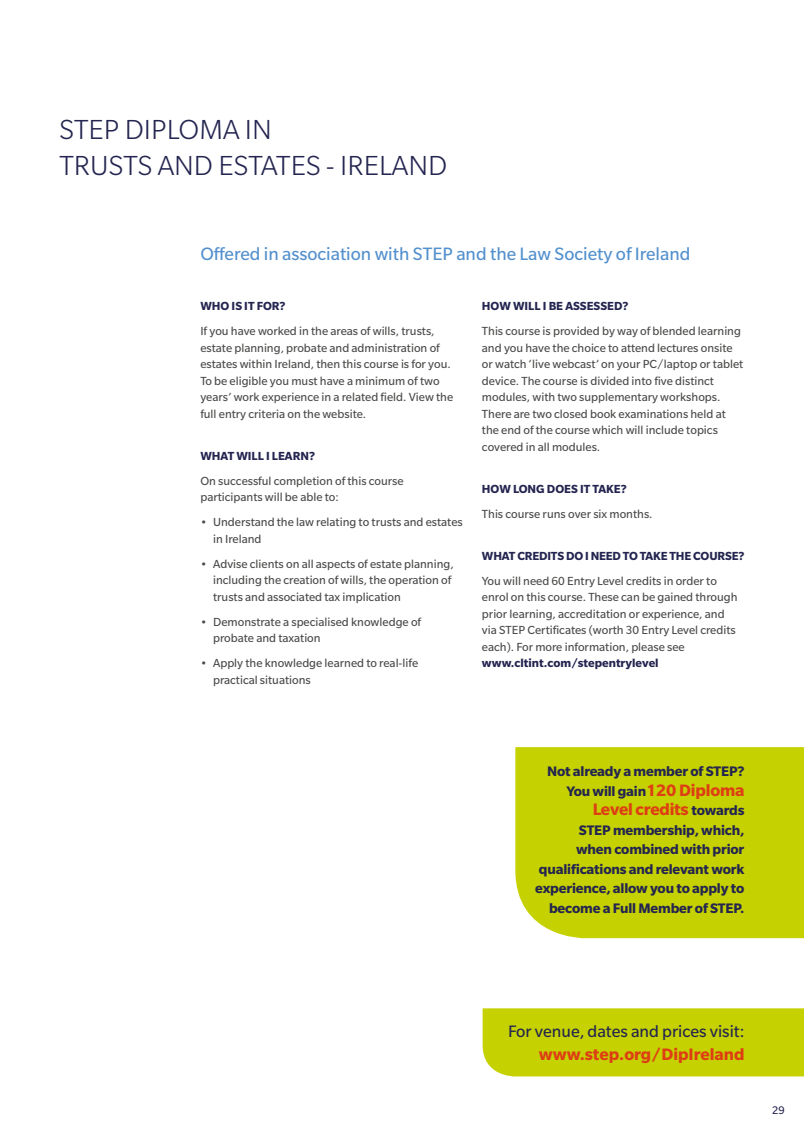
<style>
.page{position:relative;width:804px;height:1136px;background:#fff}
.page>*{position:absolute;margin:0;border:0;box-sizing:border-box;transform-origin:0 0}
.t1{font:300 30px/36px "Slate Std";color:#242550}
.t2{font:19.5px "Slate Std";color:#5390cd}
.t3{font:700 18px "Slate Std";color:#de3e14}
.t4{font:18px "Slate Std";color:#242550}
.t5{font:700 15px/19.5px "Slate Std";letter-spacing:-.01em;color:#242550;text-align:right}
.t6{font:12.75px/16.5px "Slate Std";color:#4a4a49}
.t7{font:700 12.75px "Slate Std";color:#242550}
.t8{font:12px "Slate Std";color:#242550}
.s1{font-size:18px;color:#de3e14}
.s2{font-size:15px;color:#242550}
</style>
<div class="page">
<div style="left:515px;top:747px;width:289px;height:191px;background:#c5d100"></div>
<div style="left:482px;top:1008px;width:322px;height:68px;background:#c5d100"></div>
<h1 class="t1" style="left:60px;top:111px;width:389px">STEP DIPLOMA IN<br>TRUSTS AND ESTATES - IRELAND</h1>
<h2 class="t2" style="left:200px;top:243px;width:491px">Offered in association with STEP and the Law Society of Ireland</h2>
<p class="t7" style="left:200px;top:299px;width:87px">WHO IS IT FOR?</p>
<p class="t6" style="left:200px;top:323px;width:254px">If you have worked in the areas of wills, trusts, estate planning, probate and administration of estates within Ireland, then this course is for you.<br>To be eligible you must have a minimum of two years’ work experience in a related field. View the full entry criteria on the website.</p>
<p class="t7" style="left:200px;top:448px;width:116px">WHAT WILL I LEARN?</p>
<p class="t6" style="left:200px;top:472px;width:205px">On successful completion of this course participants will be able to:</p>
<p class="t6" style="left:213px;top:514px;width:251px;text-indent:-13px">• Understand the law relating to trusts and estates in Ireland</p>
<p class="t6" style="left:213px;top:555px;width:242px;text-indent:-13px">• Advise clients on all aspects of estate planning, including the creation of wills, the operation of trusts and associated tax implication</p>
<p class="t6" style="left:213px;top:613px;width:209px;text-indent:-13px">• Demonstrate a specialised knowledge of probate and taxation</p>
<p class="t6" style="left:213px;top:655px;width:207px;text-indent:-13px">• Apply the knowledge learned to real-life practical situations</p>
<p class="t7" style="left:482px;top:299px;width:148px">HOW WILL I BE ASSESSED?</p>
<p class="t6" style="left:482px;top:322px;width:263px">This course is provided by way of blended learning and you have the choice to attend lectures onsite or watch ‘live webcast’ on your PC/laptop or tablet device. The course is divided into five distinct modules, with two supplementary workshops.<br>There are two closed book examinations held at the end of the course which will include topics covered in all modules.</p>
<p class="t7" style="left:482px;top:481px;width:146px">HOW LONG DOES IT TAKE?</p>
<p class="t6" style="left:482px;top:505px;width:172px">This course runs over six months.</p>
<p class="t7" style="left:482px;top:548px;width:264px">WHAT CREDITS DO I NEED TO TAKE THE COURSE?</p>
<p class="t6" style="left:482px;top:572px;width:257px">You will need 60 Entry Level credits in order to enrol on this course. These can be gained through prior learning, accreditation or experience, and via STEP Certificates (worth 30 Entry Level credits each). For more information, please see</p>
<p class="t7" style="left:482px;top:656px;width:178px">www.cltint.com/stepentrylevel</p>
<p class="t5" style="left:547px;top:761px;width:199px">Not already a member of STEP?<br>You will gain<span class="s1">120 Diploma</span></p>
<h3 class="t3" style="left:593px;top:799px;width:153px">Level credits <span class="s2">towards</span></h3>
<p class="t5" style="left:535px;top:820px;width:211px">STEP membership, which,<br>when combined with prior qualifications and relevant work experience, allow you to apply to become a Full Member of STEP.</p>
<h3 class="t4" style="left:508px;top:1021px;width:238px">For venue, dates and prices visit:</h3>
<h3 class="t3" style="left:539px;top:1043px;width:207px">www.step.org/DipIreland</h3>
<p class="t8" style="left:772px;top:1104px;width:14px">29</p>
</div>
